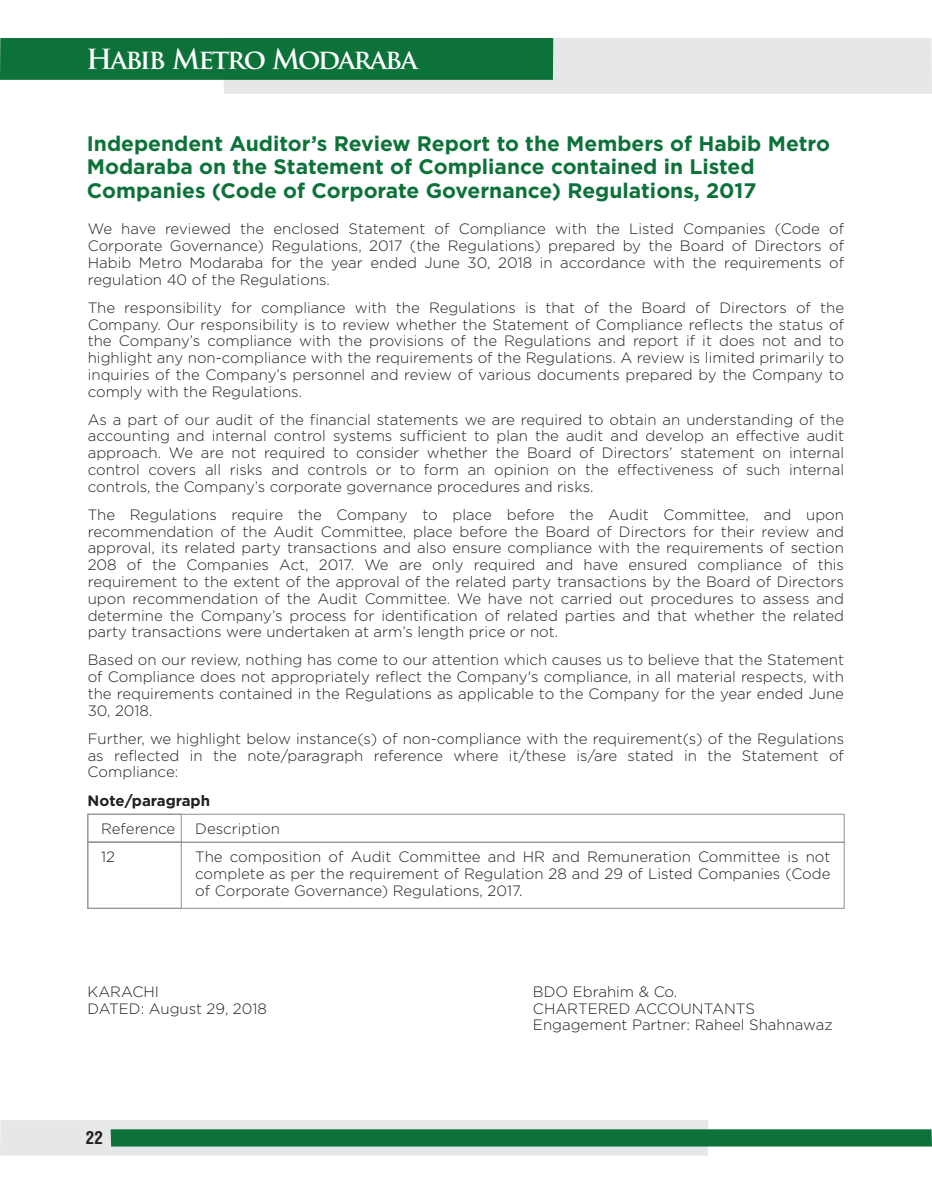
<style>
.page{position:relative;width:932px;height:1202px;background:#fff}
.page>*{position:absolute;margin:0;border:0;box-sizing:border-box;transform-origin:0 0}
.t1{font:700 27px "Trajan Pro";letter-spacing:-.07em;color:#fff}
.t2{font:700 21px/23.2px "Gotham";color:#0d7239}
.t3{font:17.25px "Switzerland Condensed";color:#231f20}
.t4{font:300 15px/16.8px "Gotham";color:#231f20;text-align:justify}
.t5{font:700 15px "Gotham";color:#231f20}
</style>
<div class="page">
<div style="left:224px;top:38px;width:708px;height:56px;background:#e6e7e8"></div>
<div style="left:0;top:38px;width:553px;height:42px;background:#0d7239"></div>
<svg style="left:0;top:1120px;width:932px;height:35px;background:#8bb79f"></svg>
<div style="left:87px;top:813px;width:757px;height:29px;border:1px solid #939598"></div>
<div style="left:87px;top:813px;width:95px;height:29px;border:1px solid #939598"></div>
<div style="left:87px;top:841px;width:757px;height:67px;border:1px solid #939598"></div>
<div style="left:87px;top:841px;width:95px;height:67px;border:1px solid #939598"></div>
<h1 class="t1" style="left:86px;top:49px;width:333px">Habib Metro Modaraba</h1>
<h2 class="t2" style="left:87px;top:133px;width:744px">Independent Auditor’s Review Report to the Members of Habib Metro<br>Modaraba on the Statement of Compliance contained in Listed<br>Companies (Code of Corporate Governance) Regulations, 2017</h2>
<p class="t4" style="left:88px;top:221px;width:758px">We have reviewed the enclosed Statement of Compliance with the Listed Companies (Code of Corporate Governance) Regulations, 2017 (the Regulations) prepared by the Board of Directors of Habib Metro Modaraba for the year ended June 30, 2018 in accordance with the requirements of regulation 40 of the Regulations.</p>
<p class="t4" style="left:88px;top:299px;width:758px">The responsibility for compliance with the Regulations is that of the Board of Directors of the Company. Our responsibility is to review whether the Statement of Compliance reflects the status of the Company’s compliance with the provisions of the Regulations and report if it does not and to highlight any non-compliance with the requirements of the Regulations. A review is limited primarily to inquiries of the Company’s personnel and review of various documents prepared by the Company to comply with the Regulations.</p>
<p class="t4" style="left:88px;top:411px;width:758px">As a part of our audit of the financial statements we are required to obtain an understanding of the accounting and internal control systems sufficient to plan the audit and develop an effective audit approach. We are not required to consider whether the Board of Directors’ statement on internal control covers all risks and controls or to form an opinion on the effectiveness of such internal controls, the Company’s corporate governance procedures and risks.</p>
<p class="t4" style="left:88px;top:506px;width:758px">The Regulations require the Company to place before the Audit Committee, and upon recommendation of the Audit Committee, place before the Board of Directors for their review and approval, its related party transactions and also ensure compliance with the requirements of section 208 of the Companies Act, 2017. We are only required and have ensured compliance of this requirement to the extent of the approval of the related party transactions by the Board of Directors upon recommendation of the Audit Committee. We have not carried out procedures to assess and determine the Company’s process for identification of related parties and that whether the related party transactions were undertaken at arm’s length price or not.</p>
<p class="t4" style="left:88px;top:652px;width:758px">Based on our review, nothing has come to our attention which causes us to believe that the Statement of Compliance does not appropriately reflect the Company's compliance, in all material respects, with the requirements contained in the Regulations as applicable to the Company for the year ended June 30, 2018.</p>
<p class="t4" style="left:88px;top:730px;width:758px">Further, we highlight below instance(s) of non-compliance with the requirement(s) of the Regulations as reflected in the note/paragraph reference where it/these is/are stated in the Statement of Compliance:</p>
<p class="t5" style="left:88px;top:795px;width:124px">Note/paragraph</p>
<p class="t4" style="left:101px;top:820px;width:76px">Reference</p>
<p class="t4" style="left:195px;top:820px;width:86px">Description</p>
<p class="t4" style="left:101px;top:848px;width:15px">12</p>
<p class="t4" style="left:195px;top:848px;width:636px">The composition of Audit Committee and HR and Remuneration Committee is not complete as per the requirement of Regulation 28 and 29 of Listed Companies (Code of Corporate Governance) Regulations, 2017.</p>
<p class="t4" style="left:88px;top:983px;width:73px">KARACHI</p>
<p class="t4" style="left:533px;top:983px;width:146px">BDO Ebrahim &amp; Co.</p>
<p class="t4" style="left:88px;top:1000px;width:181px">DATED: August 29, 2018</p>
<p class="t4" style="left:533px;top:1000px;width:301px">CHARTERED ACCOUNTANTS<br>Engagement Partner: Raheel Shahnawaz</p>
<p class="t3" style="left:86px;top:1127px;width:19px">22</p>
</div>
